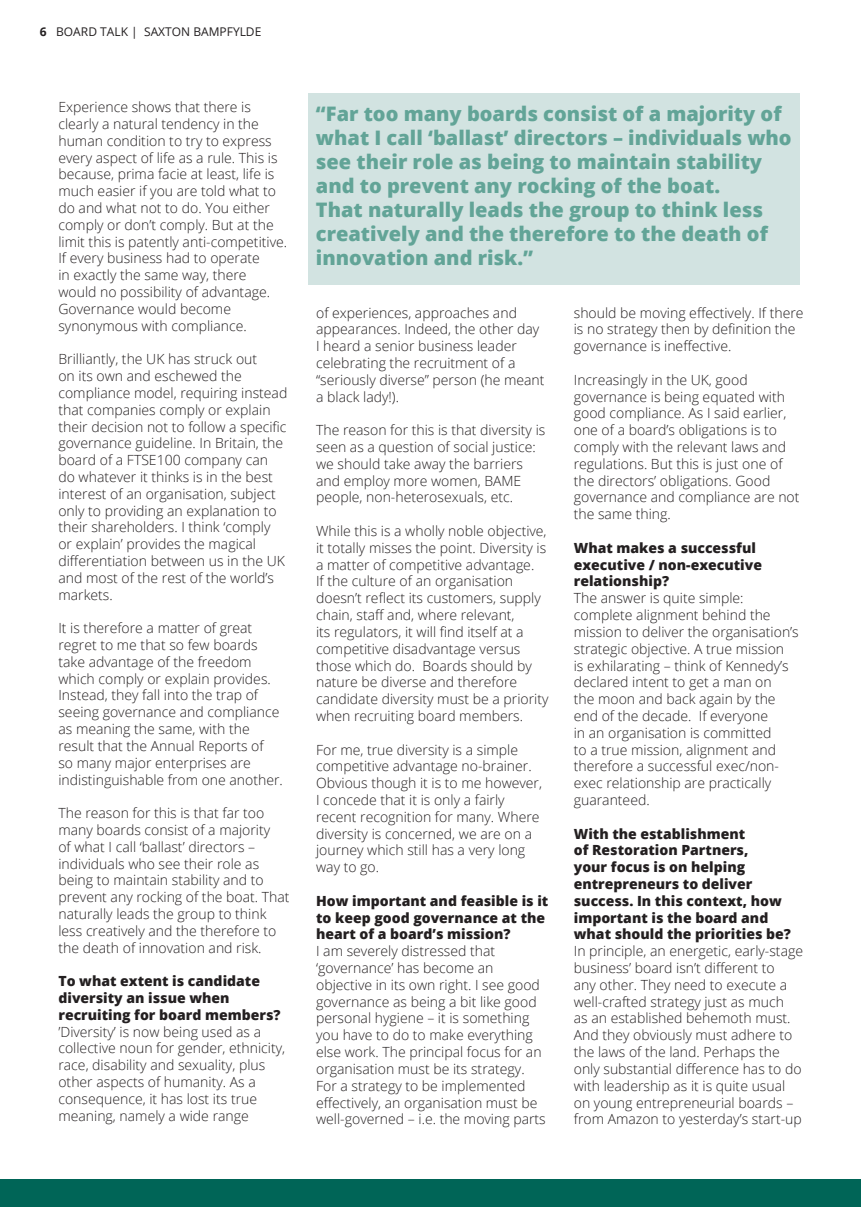
<style>
.page{position:relative;width:861px;height:1207px;background:#fff}
.page>*{position:absolute;margin:0;border:0;box-sizing:border-box;transform-origin:0 0}
.Body_text{font:800 20px/24px "Open Sans";color:#62a497}
.Body_text-2{font:300 14px/16.8px "Open Sans";color:#231f20}
.Body_text-3{font:800 14px/16.8px "Open Sans";color:#231f20}
.t1{font:12px "Open Sans";color:#231f20}
.s1{font-weight:700}
</style>
<div class="page">
<div style="left:0;top:1179px;width:860px;height:27px;background:#006557"></div>
<div style="left:308px;top:93px;width:491px;height:191px;background:#d2e3e1"></div>
<p class="t1" style="left:40px;top:23px;width:223px"><span class="s1">6</span> BOARD TALK | SAXTON BAMPFYLDE</p>
<p class="Body_text-2" style="left:58px;top:98px;width:230px">Experience shows that there is clearly a natural tendency in the human condition to try to express every aspect of life as a rule. This is because, prima facie at least, life is much easier if you are told what to do and what not to do. You either comply or don’t comply. But at the limit this is patently anti-competitive.<br>If every business had to operate<br>in exactly the same way, there would no possibility of advantage.<br>Governance would become synonymous with compliance.</p>
<p class="Body_text-2" style="left:58px;top:350px;width:230px">Brilliantly, the UK has struck out<br>on its own and eschewed the compliance model, requiring instead that companies comply or explain their decision not to follow a specific governance guideline. In Britain, the board of a FTSE100 company can do whatever it thinks is in the best interest of an organisation, subject only to providing an explanation to their shareholders. I think ‘comply or explain’ provides the magical differentiation between us in the UK and most of the rest of the world’s markets.</p>
<p class="Body_text-2" style="left:58px;top:619px;width:226px">It is therefore a matter of great regret to me that so few boards take advantage of the freedom which comply or explain provides.<br>Instead, they fall into the trap of seeing governance and compliance as meaning the same, with the result that the Annual Reports of<br>so many major enterprises are indistinguishable from one another.</p>
<p class="Body_text-2" style="left:58px;top:804px;width:233px">The reason for this is that far too many boards consist of a majority<br>of what I call ‘ballast’ directors – individuals who see their role as being to maintain stability and to prevent any rocking of the boat. That naturally leads the group to think less creatively and the therefore to the death of innovation and risk.</p>
<p class="Body_text-3" style="left:58px;top:972px;width:223px">To what extent is candidate diversity an issue when recruiting for board members?</p>
<p class="Body_text-2" style="left:58px;top:1022px;width:228px">’Diversity’ is now being used as a collective noun for gender, ethnicity, race, disability and sexuality, plus other aspects of humanity. As a consequence, it has lost its true meaning, namely a wide range</p>
<p class="Body_text" style="left:316px;top:101px;width:477px">“Far too many boards consist of a majority of what I call ‘ballast’ directors – individuals who see their role as being to maintain stability and to prevent any rocking of the boat.<br>That naturally leads the group to think less creatively and the therefore to the death of innovation and risk.”</p>
<p class="Body_text-2" style="left:316px;top:304px;width:230px">of experiences, approaches and appearances. Indeed, the other day<br>I heard a senior business leader celebrating the recruitment of a “seriously diverse” person (he meant a black lady!).</p>
<p class="Body_text-2" style="left:316px;top:421px;width:231px">The reason for this is that diversity is seen as a question of social justice: we should take away the barriers and employ more women, BAME people, non-heterosexuals, etc.</p>
<p class="Body_text-2" style="left:316px;top:522px;width:234px">While this is a wholly noble objective, it totally misses the point. Diversity is a matter of competitive advantage.<br>If the culture of an organisation doesn’t reflect its customers, supply chain, staff and, where relevant,<br>its regulators, it will find itself at a competitive disadvantage versus those which do. Boards should by nature be diverse and therefore candidate diversity must be a priority when recruiting board members.</p>
<p class="Body_text-2" style="left:316px;top:740px;width:227px">For me, true diversity is a simple competitive advantage no-brainer.<br>Obvious though it is to me however,<br>I concede that it is only a fairly recent recognition for many. Where diversity is concerned, we are on a journey which still has a very long way to go.</p>
<p class="Body_text-3" style="left:316px;top:891px;width:234px">How important and feasible is it to keep good governance at the heart of a board’s mission?</p>
<p class="Body_text-2" style="left:316px;top:942px;width:231px">I am severely distressed that ‘governance’ has become an objective in its own right. I see good governance as being a bit like good personal hygiene – it is something you have to do to make everything else work. The principal focus for an organisation must be its strategy.<br>For a strategy to be implemented effectively, an organisation must be well-governed – i.e. the moving parts</p>
<p class="Body_text-2" style="left:573px;top:304px;width:231px">should be moving effectively. If there is no strategy then by definition the governance is ineffective.</p>
<p class="Body_text-2" style="left:573px;top:371px;width:227px">Increasingly in the UK, good governance is being equated with good compliance. As I said earlier, one of a board’s obligations is to comply with the relevant laws and regulations. But this is just one of the directors’ obligations. Good governance and compliance are not the same thing.</p>
<p class="Body_text-3" style="left:573px;top:538px;width:190px">What makes a successful executive / non-executive relationship?</p>
<p class="Body_text-2" style="left:573px;top:589px;width:226px">The answer is quite simple: complete alignment behind the mission to deliver the organisation’s strategic objective. A true mission<br>is exhilarating – think of Kennedy’s declared intent to get a man on<br>the moon and back again by the end of the decade. If everyone<br>in an organisation is committed<br>to a true mission, alignment and therefore a successful exec/non&shy;exec relationship are practically guaranteed.</p>
<p class="Body_text-3" style="left:573px;top:824px;width:218px">With the establishment<br>of Restoration Partners,<br>your focus is on helping entrepreneurs to deliver success. In this context, how important is the board and what should the priorities be?</p>
<p class="Body_text-2" style="left:573px;top:942px;width:231px">In principle, an energetic, early-stage business’ board isn’t different to<br>any other. They need to execute a well-crafted strategy just as much<br>as an established behemoth must.<br>And they obviously must adhere to the laws of the land. Perhaps the only substantial difference has to do with leadership as it is quite usual on young entrepreneurial boards – from Amazon to yesterday’s start-up</p>
</div>
